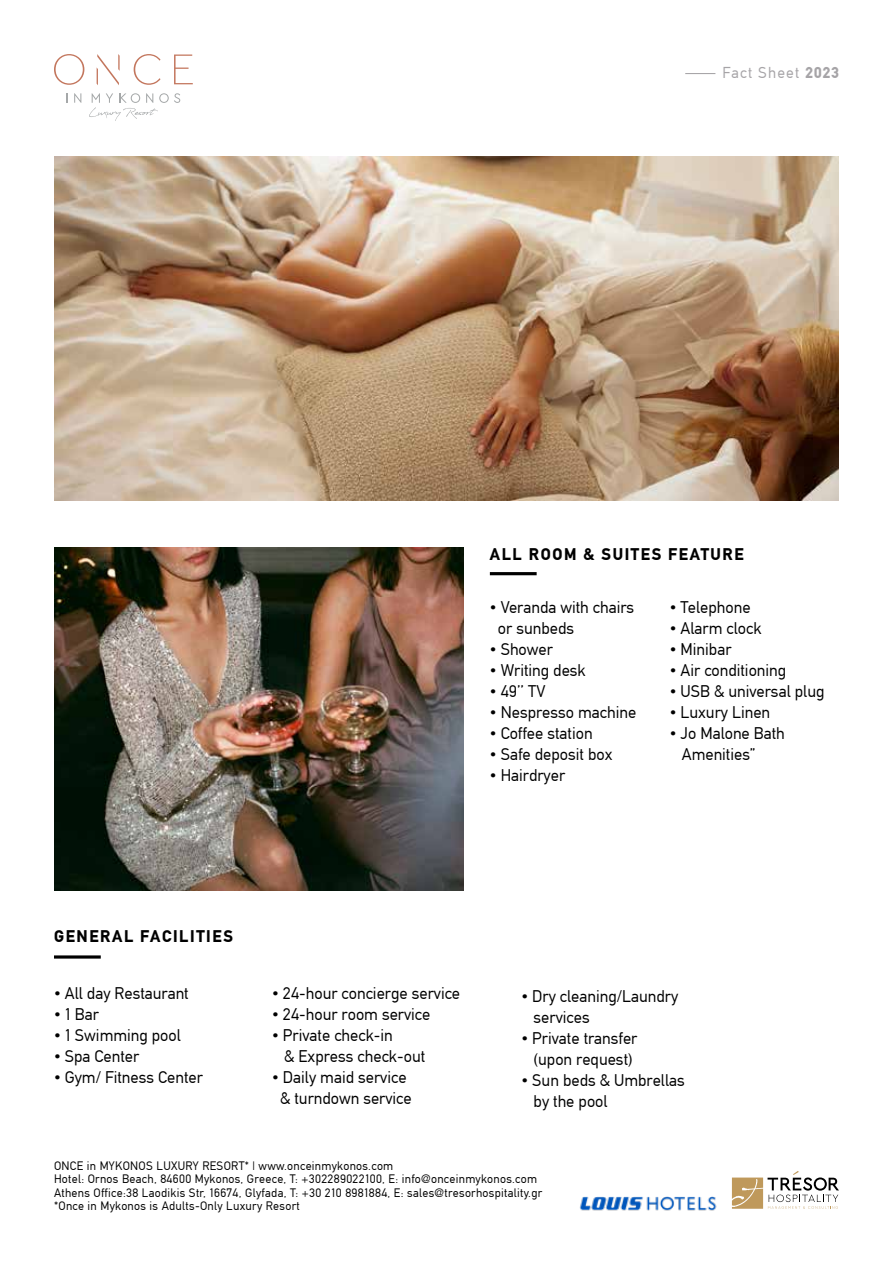
<style>
.page{position:relative;width:893px;height:1263px;background:#fff}
.page>*{position:absolute;margin:0;border:0;box-sizing:border-box;transform-origin:0 0}
.t1{font:16.5px/21px "CF Din";color:#000}
.t2{font:700 16.5px "CF Din";letter-spacing:.1em;color:#000}
.t3{font:15.45px "CF Din";letter-spacing:.075em;color:#a6a4a7}
.t4{font:12px/13.5px "CF Din";letter-spacing:.025em;color:#000}
.s1{font-weight:700}
</style>
<div class="page">
<hr style="left:54px;top:955px;width:47px;height:3px;background:#000">
<hr style="left:490px;top:572px;width:47px;height:3px;background:#000">
<img style="left:54px;top:157px;width:785px;height:344px">
<img style="left:54px;top:547px;width:409px;height:344px">
<svg style="left:74px;top:93px;width:7px;height:10px"></svg>
<svg style="left:54px;top:54px;width:30px;height:31px"></svg>
<svg style="left:134px;top:54px;width:27px;height:31px"></svg>
<svg style="left:174px;top:55px;width:19px;height:29px"></svg>
<svg style="left:97px;top:54px;width:23px;height:31px"></svg>
<svg style="left:89px;top:93px;width:91px;height:28px"></svg>
<svg style="left:732px;top:1171px;width:107px;height:38px"></svg>
<img style="left:579px;top:1196px;width:138px;height:15px">
<hr style="left:685px;top:73px;width:30px;height:1px;background:#a6a4a7">
<p class="t3" style="left:722px;top:65px;width:118px">Fact Sheet <span class="s1">2023</span></p>
<p class="t2" style="left:490px;top:545px;width:255px">ALL ROOM &amp; SUITES FEATURE</p>
<p class="t1" style="left:498px;top:597px;width:138px;text-indent:-8px">• Veranda with chairs or sunbeds</p>
<p class="t1" style="left:490px;top:639px;width:65px">• Shower</p>
<p class="t1" style="left:490px;top:660px;width:98px">• Writing desk</p>
<p class="t1" style="left:490px;top:681px;width:57px">• 49’’ TV</p>
<p class="t1" style="left:490px;top:702px;width:148px">• Nespresso machine</p>
<p class="t1" style="left:490px;top:723px;width:104px">• Coffee station</p>
<p class="t1" style="left:490px;top:744px;width:124px">• Safe deposit box</p>
<p class="t1" style="left:490px;top:765px;width:77px">• Hairdryer</p>
<p class="t1" style="left:670px;top:598px;width:82px">• Telephone</p>
<p class="t1" style="left:670px;top:619px;width:93px">• Alarm clock</p>
<p class="t1" style="left:670px;top:640px;width:63px">• Minibar</p>
<p class="t1" style="left:670px;top:661px;width:118px">• Air conditioning</p>
<p class="t1" style="left:670px;top:682px;width:156px">• USB &amp; universal plug</p>
<p class="t1" style="left:670px;top:703px;width:102px">• Luxury Linen</p>
<p class="t1" style="left:682px;top:724px;width:104px;text-indent:-12px">• Jo Malone Bath<br>Amenities”</p>
<p class="t2" style="left:54px;top:927px;width:180px">GENERAL FACILITIES</p>
<p class="t1" style="left:54px;top:983px;width:136px">• All day Restaurant</p>
<p class="t1" style="left:54px;top:1004px;width:47px">• 1 Bar</p>
<p class="t1" style="left:54px;top:1025px;width:128px">• 1 Swimming pool</p>
<p class="t1" style="left:54px;top:1046px;width:87px">• Spa Center</p>
<p class="t1" style="left:54px;top:1067px;width:150px">• Gym/ Fitness Center</p>
<p class="t1" style="left:272px;top:983px;width:190px">• 24-hour concierge service</p>
<p class="t1" style="left:272px;top:1004px;width:160px">• 24-hour room service</p>
<p class="t1" style="left:284px;top:1025px;width:142px;text-indent:-12px">• Private check-in<br>&amp; Express check-out</p>
<p class="t1" style="left:272px;top:1067px;width:141px;text-align:center">• Daily maid service &amp; turndown service</p>
<p class="t1" style="left:534px;top:986px;width:146px;text-indent:-12px">• Dry cleaning/Laundry services</p>
<p class="t1" style="left:521px;top:1028px;width:117px;text-align:center">• Private transfer (upon request)</p>
<p class="t1" style="left:534px;top:1070px;width:153px;text-indent:-12px">• Sun beds &amp; Umbrellas by the pool</p>
<p class="t4" style="left:54px;top:1159px;width:490px">ONCE in MYKONOS LUXURY RESORT* | www.onceinmykonos.com<br>Hotel: Ornos Beach, 84600 Mykonos, Greece, T: +302289022100, E: info@onceinmykonos.com Athens Office:38 Laodikis Str, 16674, Glyfada, T: +30 210 8981884, E: sales@tresorhospitality.gr *Once in Mykonos is Adults-Only Luxury Resort</p>
</div>
